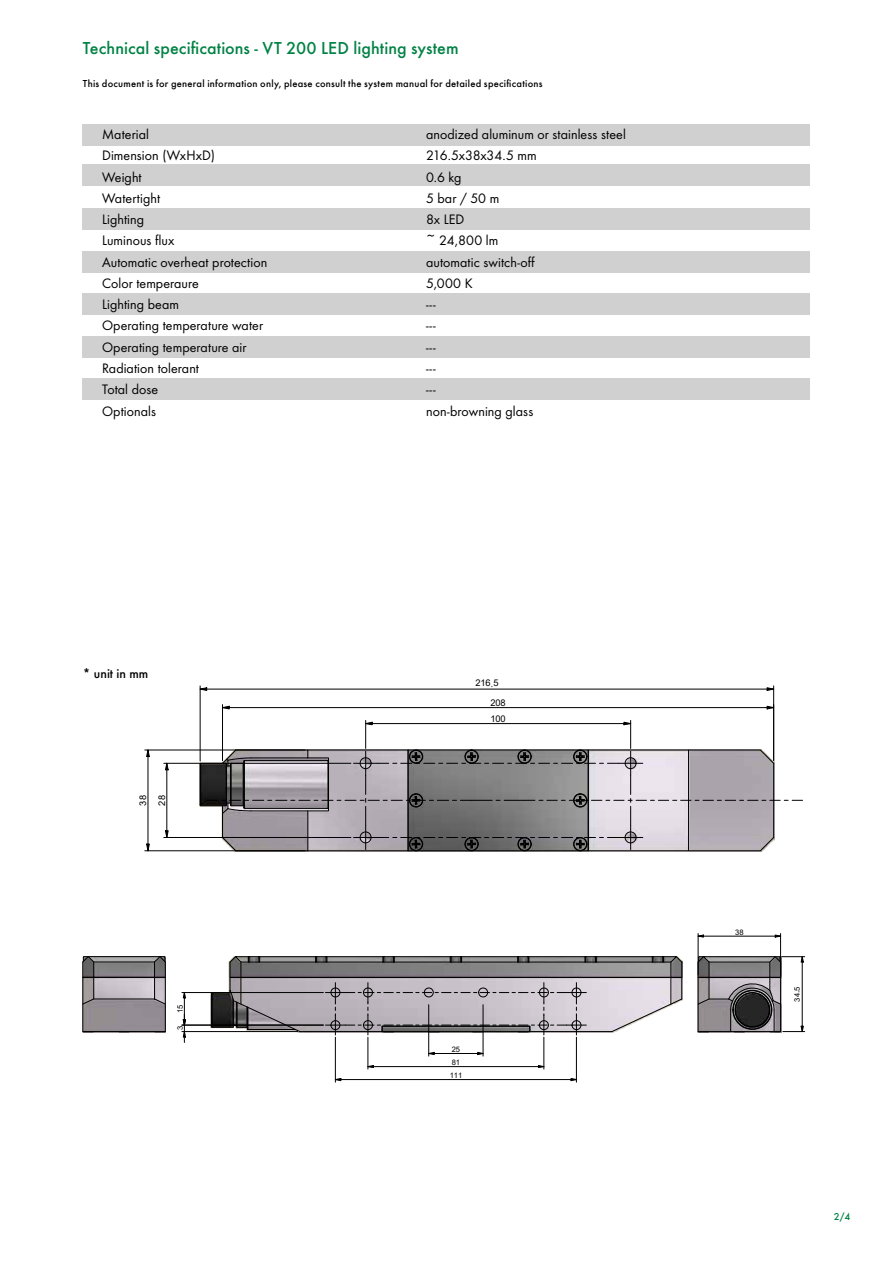
<style>
.page{position:relative;width:893px;height:1263px;background:#fff}
.page>*{position:absolute;margin:0;border:0;box-sizing:border-box;transform-origin:0 0}
.t1{font:500 18px "Futura";letter-spacing:.005em;color:#008244}
.t2{font:14.25px "Futura Boo";letter-spacing:.005em;color:#000}
.t3{font:14.25px "Futura Boo";letter-spacing:-.015em;color:#000}
.t4{font:500 13.5px "Futura";color:#000}
.t5{font:500 10.5px "Futura";letter-spacing:.025em;color:#000}
.t6{font:500 10.5px "Futura";color:#008244}
.t7{font:10.5px "Futura Boo";color:#000}
.t8{font:9.3px/19.6px "Arial";color:#000}
.t9{font:7.65px "Arial";letter-spacing:-.015em;color:#000}
</style>
<div class="page">
<div style="left:83px;top:378px;width:727px;height:21px;background:#d0d0d0"></div>
<div style="left:83px;top:251px;width:727px;height:21px;background:#d0d0d0"></div>
<div style="left:83px;top:293px;width:727px;height:22px;background:#d0d0d0"></div>
<div style="left:83px;top:336px;width:727px;height:21px;background:#d0d0d0"></div>
<div style="left:83px;top:124px;width:727px;height:22px;background:#d0d0d0"></div>
<div style="left:83px;top:164px;width:727px;height:21px;background:#d0d0d0"></div>
<div style="left:83px;top:209px;width:727px;height:21px;background:#d0d0d0"></div>
<svg style="left:775px;top:935px;width:7px;height:2px"></svg>
<hr style="left:703px;top:936px;width:72px;height:1px;background:#000">
<hr style="left:780px;top:933px;width:1px;height:42px;background:#000">
<hr style="left:698px;top:933px;width:1px;height:42px;background:#000">
<svg style="left:165px;top:762px;width:4px;height:8px"></svg>
<svg style="left:165px;top:830px;width:4px;height:7px"></svg>
<hr style="left:167px;top:770px;width:1px;height:61px;background:#000">
<hr style="left:164px;top:837px;width:187px;height:1px;background:#000">
<hr style="left:164px;top:763px;width:187px;height:1px;background:#000">
<svg style="left:146px;top:749px;width:4px;height:8px"></svg>
<svg style="left:146px;top:844px;width:4px;height:8px"></svg>
<hr style="left:148px;top:756px;width:1px;height:88px;background:#000">
<hr style="left:145px;top:850px;width:160px;height:1px;background:#000">
<hr style="left:145px;top:750px;width:160px;height:1px;background:#000">
<svg style="left:767px;top:687px;width:8px;height:4px"></svg>
<svg style="left:199px;top:687px;width:8px;height:4px"></svg>
<hr style="left:207px;top:689px;width:560px;height:1px;background:#000">
<hr style="left:773px;top:686px;width:1px;height:75px;background:#000">
<hr style="left:200px;top:686px;width:1px;height:75px;background:#000">
<svg style="left:200px;top:720px;width:603px;height:131px"></svg>
<svg style="left:223px;top:706px;width:7px;height:3px"></svg>
<svg style="left:767px;top:706px;width:8px;height:3px"></svg>
<hr style="left:229px;top:707px;width:538px;height:1px;background:#000">
<hr style="left:222px;top:704px;width:1px;height:57px;background:#000">
<hr style="left:773px;top:704px;width:1px;height:57px;background:#000">
<svg style="left:334px;top:1078px;width:7px;height:3px"></svg>
<svg style="left:571px;top:1078px;width:5px;height:3px"></svg>
<hr style="left:341px;top:1079px;width:230px;height:1px;background:#000">
<hr style="left:576px;top:1037px;width:1px;height:45px;background:#000">
<hr style="left:335px;top:1037px;width:1px;height:45px;background:#000">
<svg style="left:367px;top:1065px;width:7px;height:3px"></svg>
<svg style="left:538px;top:1065px;width:6px;height:3px"></svg>
<hr style="left:373px;top:1066px;width:165px;height:1px;background:#000">
<hr style="left:368px;top:1037px;width:1px;height:32px;background:#000">
<hr style="left:544px;top:1037px;width:1px;height:32px;background:#000">
<svg style="left:429px;top:1052px;width:6px;height:3px"></svg>
<svg style="left:477px;top:1052px;width:6px;height:3px"></svg>
<hr style="left:434px;top:1053px;width:44px;height:1px;background:#000">
<hr style="left:428px;top:1025px;width:1px;height:31px;background:#000">
<hr style="left:483px;top:1025px;width:1px;height:31px;background:#000">
<hr style="left:182px;top:992px;width:141px;height:1px;background:#000">
<svg style="left:183px;top:992px;width:3px;height:50px"></svg>
<hr style="left:182px;top:1031px;width:116px;height:1px;background:#000">
<hr style="left:182px;top:1025px;width:141px;height:1px;background:#000">
<svg style="left:211px;top:956px;width:471px;height:79px;background:#a4a0a4"></svg>
<svg style="left:82px;top:956px;width:84px;height:76px;background:#8f8a8f"></svg>
<hr style="left:94px;top:977px;width:61px;height:1px;background:#000">
<svg style="left:698px;top:955px;width:107px;height:78px"></svg>
<p class="t1" style="left:83px;top:37px;width:377px">Technical specifications - VT 200 LED lighting system</p>
<p class="t5" style="left:83px;top:77px;width:461px">This document is for general information only, please consult the system manual for detailed specifications</p>
<p class="t2" style="left:102px;top:125px;width:49px">Material</p>
<p class="t2" style="left:426px;top:125px;width:201px">anodized aluminum or stainless steel</p>
<p class="t2" style="left:102px;top:146px;width:114px">Dimension (WxHxD)</p>
<p class="t3" style="left:426px;top:146px;width:112px">216.5x38x34.5 mm</p>
<p class="t2" style="left:102px;top:167px;width:41px">Weight</p>
<p class="t2" style="left:426px;top:167px;width:37px">0.6 kg</p>
<p class="t2" style="left:102px;top:188px;width:60px">Watertight</p>
<p class="t2" style="left:426px;top:188px;width:75px">5 bar / 50 m</p>
<p class="t2" style="left:102px;top:210px;width:44px">Lighting</p>
<p class="t2" style="left:426px;top:210px;width:40px">8x LED</p>
<p class="t2" style="left:102px;top:231px;width:74px">Luminous flux</p>
<p class="t2" style="left:426px;top:231px;width:74px">~ 24,800 lm</p>
<p class="t2" style="left:102px;top:252px;width:167px">Automatic overheat protection</p>
<p class="t2" style="left:426px;top:252px;width:110px">automatic switch-off</p>
<p class="t2" style="left:102px;top:273px;width:98px">Color temperaure</p>
<p class="t2" style="left:426px;top:273px;width:48px">5,000 K</p>
<p class="t2" style="left:102px;top:295px;width:78px">Lighting beam</p>
<p class="t2" style="left:426px;top:295px;width:11px">---</p>
<p class="t2" style="left:102px;top:316px;width:163px">Operating temperature water</p>
<p class="t2" style="left:426px;top:316px;width:11px">---</p>
<p class="t2" style="left:102px;top:337px;width:146px">Operating temperature air</p>
<p class="t2" style="left:426px;top:337px;width:11px">---</p>
<p class="t2" style="left:102px;top:358px;width:98px">Radiation tolerant</p>
<p class="t2" style="left:426px;top:358px;width:11px">---</p>
<p class="t2" style="left:102px;top:380px;width:58px">Total dose</p>
<p class="t2" style="left:426px;top:380px;width:11px">---</p>
<p class="t2" style="left:102px;top:401px;width:56px">Optionals</p>
<p class="t2" style="left:426px;top:401px;width:109px">non-browning glass</p>
<p class="t4" style="left:83px;top:666px;width:67px">* unit in mm</p>
<p class="t8" style="left:133px;top:805px;width:12px;rotate:-90deg">38</p>
<p class="t8" style="left:152px;top:805px;width:12px;rotate:-90deg">28</p>
<p class="t9" style="left:175px;top:1013px;width:10px;rotate:-90deg">15</p>
<p class="t9" style="left:175px;top:1030px;width:6px;rotate:-90deg">3</p>
<p class="t8" style="left:490px;top:673px;width:17px;text-indent:-15px">216,5<br>208</p>
<p class="t7" style="left:491px;top:676px;width:4px">.</p>
<p class="t8" style="left:490px;top:709px;width:17px">100</p>
<p class="t9" style="left:452px;top:1044px;width:10px">25</p>
<p class="t9" style="left:452px;top:1057px;width:10px">81</p>
<p class="t9" style="left:450px;top:1070px;width:14px">111</p>
<p class="t9" style="left:735px;top:927px;width:10px">38</p>
<p class="t9" style="left:792px;top:1001px;width:16px;rotate:-90deg">34,5</p>
<p class="t7" style="left:789px;top:993px;width:4px;rotate:-90deg">.</p>
<p class="t6" style="left:834px;top:1210px;width:18px">2/4</p>
</div>
